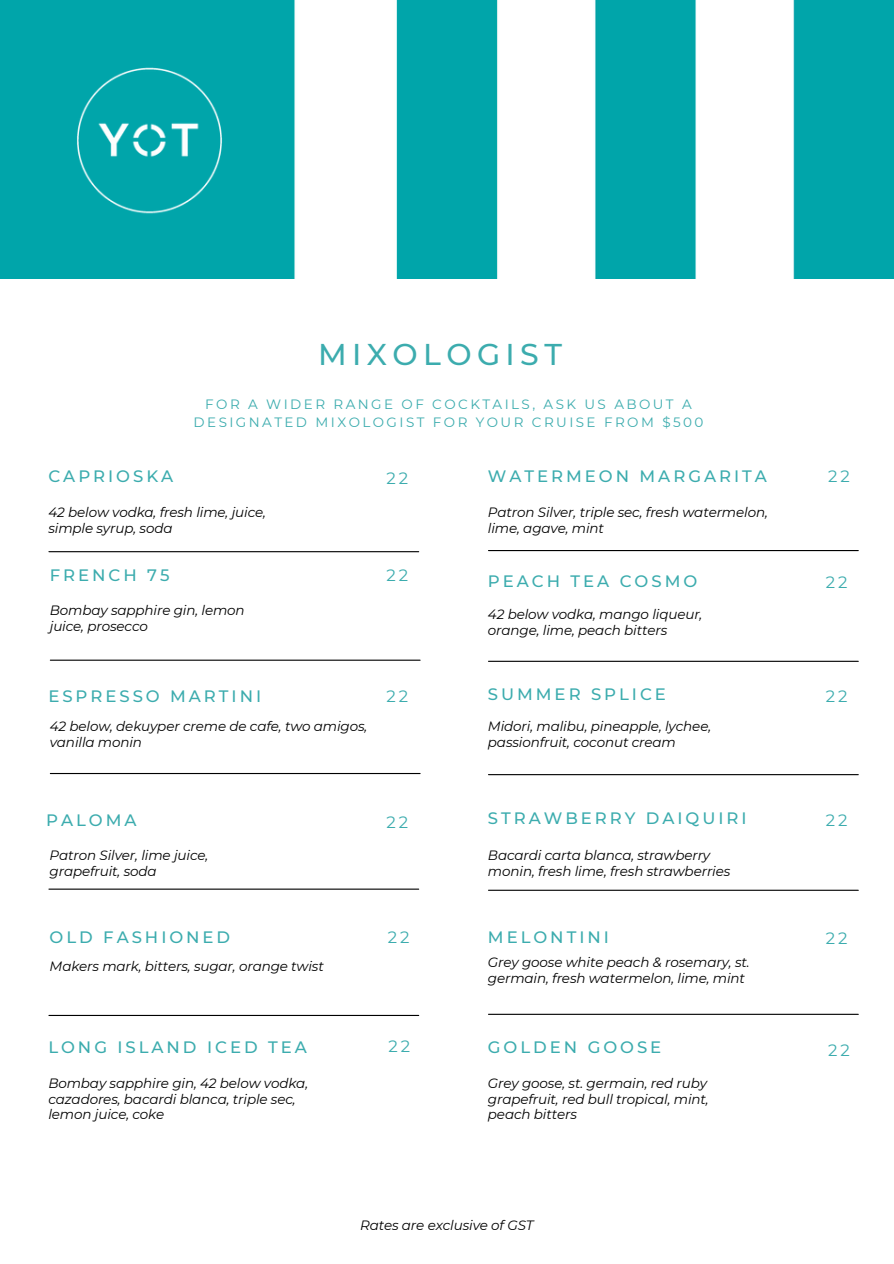
<style>
.page{position:relative;width:894px;height:1264px;background:#fff}
.page>*{position:absolute;margin:0;border:0;box-sizing:border-box;transform-origin:0 0}
.t1{font:500 30px "Montserrat";letter-spacing:.18em;color:#3cacae}
.t2{font:500 16.5px "Montserrat";letter-spacing:.18em;color:#3cacae}
.t3{font:16.5px "Montserrat";letter-spacing:.18em;color:#3cacae}
.t4{font:italic 13.5px/15.8px "Montserrat";letter-spacing:-.01em;color:#000}
.t5{font:13.5px/18px "Montserrat";letter-spacing:.18em;color:#3cacae;text-align:center}
</style>
<div class="page">
<img style="left:0;top:0;width:893px;height:278px">
<hr style="left:49px;top:551px;width:369px;height:1px;background:#000">
<hr style="left:50px;top:659px;width:370px;height:1px;background:#000">
<hr style="left:50px;top:773px;width:370px;height:1px;background:#000">
<hr style="left:49px;top:888px;width:369px;height:1px;background:#000">
<hr style="left:49px;top:1014px;width:369px;height:2px;background:#000">
<hr style="left:488px;top:660px;width:370px;height:2px;background:#000">
<hr style="left:488px;top:774px;width:370px;height:1px;background:#000">
<hr style="left:488px;top:889px;width:370px;height:1px;background:#000">
<hr style="left:488px;top:1013px;width:370px;height:1px;background:#000">
<hr style="left:488px;top:550px;width:370px;height:1px;background:#000">
<img style="left:66px;top:64px;width:169px;height:152px">
<h1 class="t1" style="left:318px;top:336px;width:245px">MIXOLOGIST</h1>
<p class="t5" style="left:193px;top:395px;width:511px">FOR A WIDER RANGE OF COCKTAILS, ASK US ABOUT A<br>DESIGNATED MIXOLOGIST FOR YOUR CRUISE FROM $500</p>
<h2 class="t2" style="left:48px;top:466px;width:126px">CAPRIOSKA</h2>
<h3 class="t3" style="left:386px;top:468px;width:23px">22</h3>
<p class="t4" style="left:48px;top:504px;width:219px">42 below vodka, fresh lime, juice, simple syrup, soda</p>
<p class="t2" style="left:50px;top:565px;width:121px">FRENCH 75</p>
<h2 class="t4" style="left:50px;top:602px;width:196px">Bombay sapphire gin, lemon juice, prosecco</h2>
<h2 class="t3" style="left:386px;top:565px;width:23px">22</h2>
<p class="t2" style="left:488px;top:466px;width:280px">WATERMEON MARGARITA</p>
<p class="t3" style="left:827px;top:466px;width:23px">22</p>
<h2 class="t4" style="left:488px;top:504px;width:281px">Patron Silver, triple sec, fresh watermelon, lime, agave, mint</h2>
<p class="t2" style="left:488px;top:570px;width:211px">PEACH TEA COSMO</p>
<p class="t3" style="left:825px;top:572px;width:23px">22</p>
<h2 class="t4" style="left:488px;top:606px;width:216px">42 below vodka, mango liqueur, orange, lime, peach bitters</h2>
<p class="t2" style="left:48px;top:685px;width:214px">ESPRESSO MARTINI</p>
<p class="t4" style="left:50px;top:718px;width:319px">42 below, dekuyper creme de cafe, two amigos, vanilla monin</p>
<p class="t3" style="left:386px;top:685px;width:23px">22</p>
<p class="t2" style="left:488px;top:684px;width:179px">SUMMER SPLICE</p>
<p class="t3" style="left:825px;top:685px;width:23px">22</p>
<h2 class="t4" style="left:488px;top:718px;width:225px">Midori, malibu, pineapple, lychee, passionfruit, coconut cream</h2>
<p class="t2" style="left:46px;top:810px;width:92px">PALOMA</p>
<p class="t3" style="left:386px;top:811px;width:23px">22</p>
<h2 class="t4" style="left:50px;top:847px;width:160px">Patron Silver, lime juice, grapefruit, soda</h2>
<p class="t2" style="left:488px;top:808px;width:260px">STRAWBERRY DAIQUIRI</p>
<p class="t3" style="left:825px;top:810px;width:23px">22</p>
<h2 class="t4" style="left:488px;top:847px;width:244px">Bacardi carta blanca, strawberry monin, fresh lime, fresh strawberries</h2>
<h2 class="t2" style="left:50px;top:926px;width:182px">OLD FASHIONED</h2>
<p class="t3" style="left:387px;top:926px;width:23px">22</p>
<p class="t4" style="left:50px;top:958px;width:275px">Makers mark, bitters, sugar, orange twist</p>
<p class="t2" style="left:488px;top:926px;width:122px">MELONTINI</p>
<p class="t3" style="left:825px;top:927px;width:23px">22</p>
<h2 class="t4" style="left:488px;top:954px;width:263px">Grey goose white peach &amp; rosemary, st. germain, fresh watermelon, lime, mint</h2>
<p class="t2" style="left:48px;top:1037px;width:260px">LONG ISLAND ICED TEA</p>
<p class="t3" style="left:388px;top:1036px;width:23px">22</p>
<h2 class="t4" style="left:48px;top:1075px;width:261px">Bombay sapphire gin, 42 below vodka, cazadores, bacardi blanca, triple sec, lemon juice, coke</h2>
<p class="t2" style="left:488px;top:1037px;width:175px">GOLDEN GOOSE</p>
<p class="t4" style="left:488px;top:1075px;width:222px;text-align:justify">Grey goose, st. germain, red ruby grapefruit, red bull tropical, mint, peach bitters</p>
<h2 class="t3" style="left:827px;top:1040px;width:23px">22</h2>
<p class="t4" style="left:360px;top:1217px;width:175px">Rates are exclusive of GST</p>
</div>
